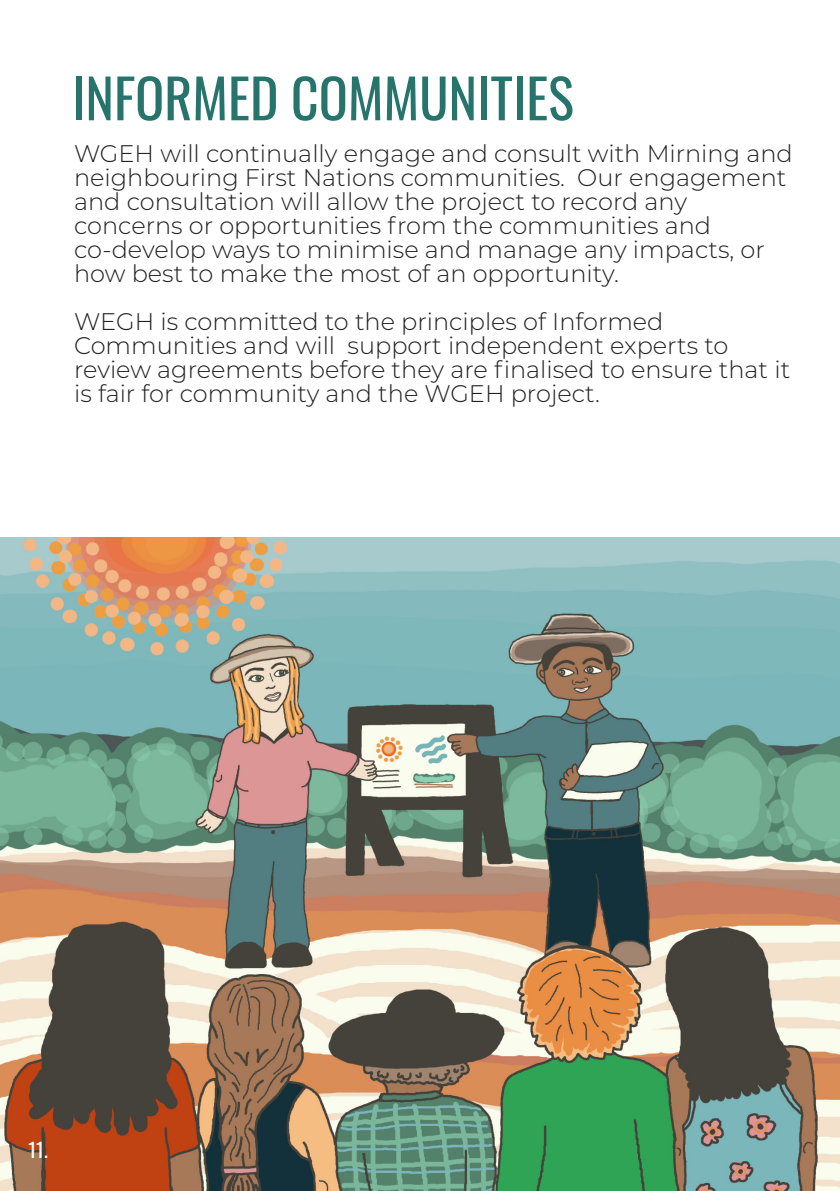
<style>
.page{position:relative;width:840px;height:1191px;background:#fff}
.page>*{position:absolute;margin:0;border:0;box-sizing:border-box;transform-origin:0 0}
.t1{font:54px "Oswald";color:#26746c}
.t2{font:300 24px/24px "Montserrat";color:#231f20}
.t3{font:20px "Oswald";color:#fff}
</style>
<div class="page">
<img style="left:0;top:537px;width:839px;height:654px">
<p class="t1" style="left:72px;top:50px;width:503px">INFORMED COMMUNITIES</p>
<p class="t2" style="left:74px;top:140px;width:719px">WGEH will continually engage and consult with Mirning and neighbouring First Nations communities. Our engagement and consultation will allow the project to record any</p>
<p class="t2" style="left:74px;top:212px;width:638px">concerns or opportunities from the communities and</p>
<p class="t2" style="left:74px;top:236px;width:691px">co-develop ways to minimise and manage any impacts, or how best to make the most of an opportunity.</p>
<p class="t2" style="left:74px;top:308px;width:590px">WEGH is committed to the principles of Informed</p>
<p class="t2" style="left:74px;top:332px;width:655px">Communities and will support independent experts to</p>
<p class="t2" style="left:74px;top:356px;width:717px">review agreements before they are finalised to ensure that it is fair for community and the WGEH project.</p>
<p class="t3" style="left:28px;top:1131px;width:21px">11.</p>
</div>
